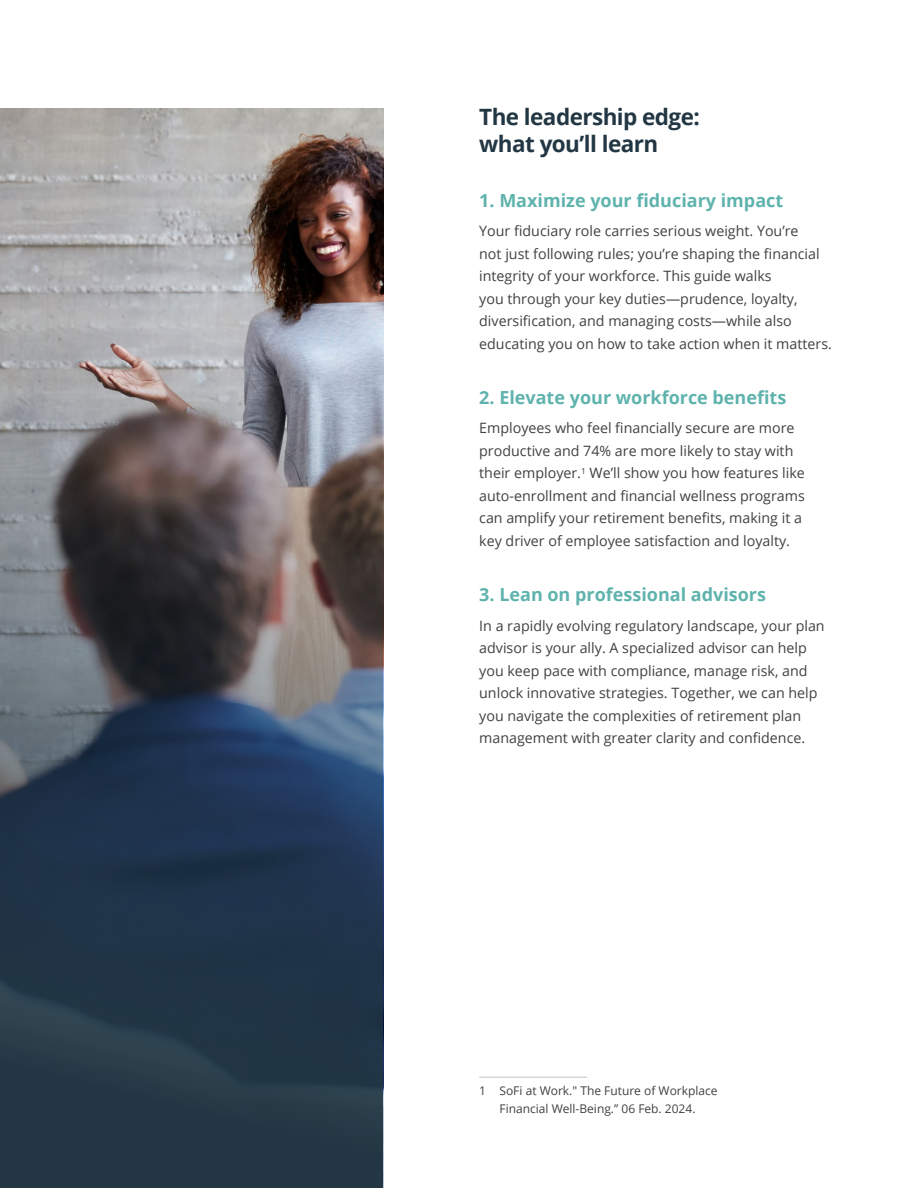
<style>
.page{position:relative;width:918px;height:1188px;background:#fff}
.page>*{position:absolute;margin:0;border:0;box-sizing:border-box;transform-origin:0 0}
.t1{font:700 22.5px/27px "Open Sans";letter-spacing:-.025em;color:#223743}
.t2{font:700 18px "Open Sans";color:#5fb3ad}
.t3{font:14.25px/22.5px "Open Sans";color:#414143}
.t4{font:12px/18px "Open Sans";color:#414143;text-align:center}
</style>
<div class="page">
<img style="left:0;top:108px;width:383px;height:209px">
<svg style="left:0;top:317px;width:383px;height:871px;background:#48525f"></svg>
<hr style="left:479px;top:1077px;width:108px;height:1px;background:#c5c3c0">
<h1 class="t1" style="left:479px;top:103px;width:222px">The leadership edge: what you’ll learn</h1>
<p class="t2" style="left:479px;top:188px;width:306px">1. Maximize your fiduciary impact</p>
<p class="t3" style="left:479px;top:220px;width:354px">Your fiduciary role carries serious weight. You’re<br>not just following rules; you’re shaping the financial integrity of your workforce. This guide walks<br>you through your key duties—prudence, loyalty, diversification, and managing costs—while also educating you on how to take action when it matters.</p>
<p class="t2" style="left:479px;top:385px;width:309px">2. Elevate your workforce benefits</p>
<p class="t3" style="left:479px;top:417px;width:327px">Employees who feel financially secure are more productive and 74% are more likely to stay with their employer.<sup>1</sup> We’ll show you how features like auto-enrollment and financial wellness programs can amplify your retirement benefits, making it a key driver of employee satisfaction and loyalty.</p>
<p class="t2" style="left:479px;top:582px;width:288px">3. Lean on professional advisors</p>
<p class="t3" style="left:479px;top:614px;width:347px">In a rapidly evolving regulatory landscape, your plan advisor is your ally. A specialized advisor can help you keep pace with compliance, manage risk, and unlock innovative strategies. Together, we can help you navigate the complexities of retirement plan management with greater clarity and confidence.</p>
<p class="t4" style="left:479px;top:1082px;width:240px">1 SoFi at Work." The Future of Workplace<br>Financial Well-Being.” 06 Feb. 2024.</p>
</div>
